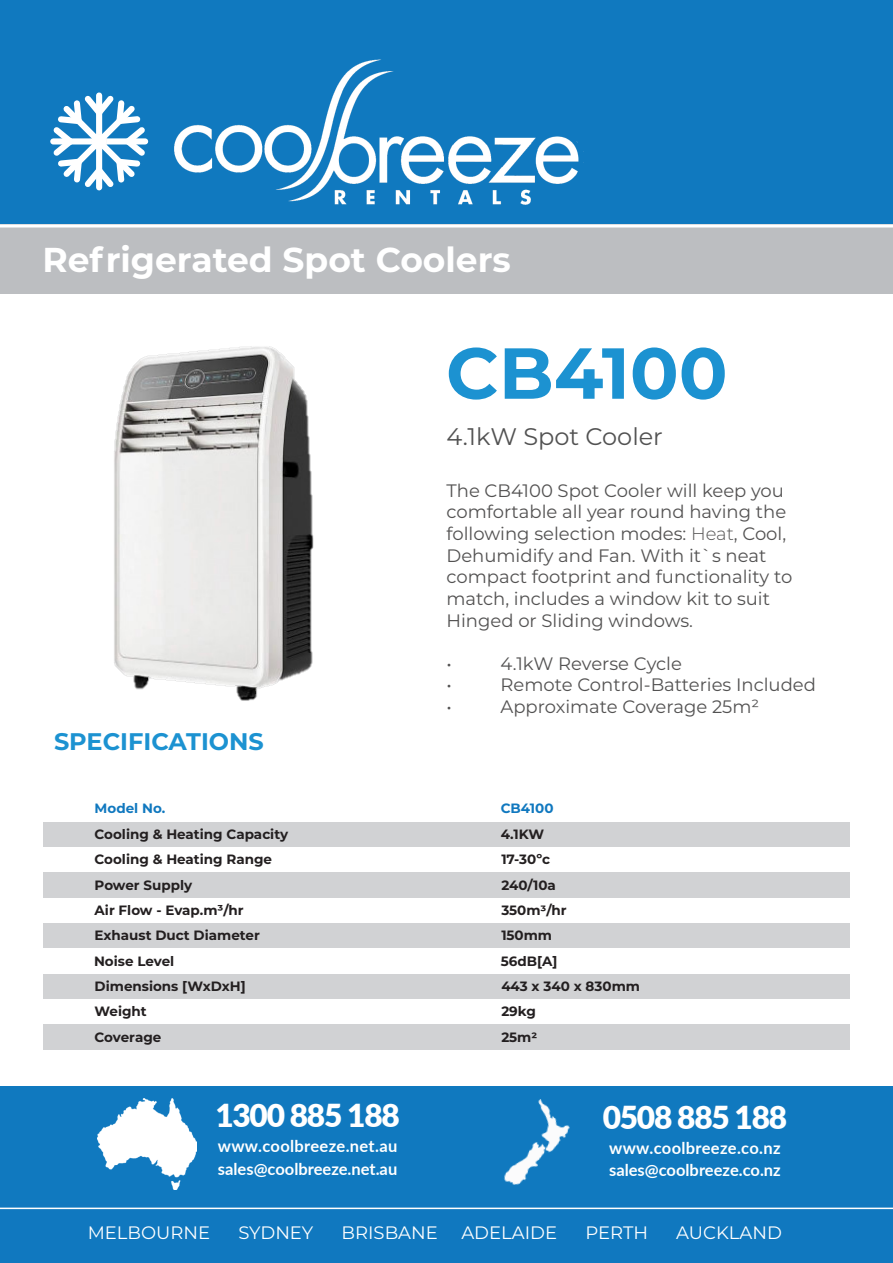
<style>
.page{position:relative;width:893px;height:1263px;background:#fff}
.page>*{position:absolute;margin:0;border:0;box-sizing:border-box;transform-origin:0 0}
.t1{font:700 72px "Montserrat";color:#1c92d1}
.t2{font:700 34.5px "Montserrat";color:#fff}
.t3{font:900 31.65px "Lato";letter-spacing:-.04em;color:#fff}
.t4{font:25.95px "Myriad Pro";color:#fff}
.t5{font:24px "Montserrat";color:#525252}
.t6{font:700 24px "Montserrat";color:#1c92d1}
.t7{font:18px/21.6px "Montserrat";color:#535252}
.t8{font:18px "Montserrat";color:#fff}
.t9{font:700 16.5px "Lato";color:#fff}
.t10{font:700 16.5px "Lato";letter-spacing:.02em;color:#fff}
.t11{font:700 13.5px "Montserrat";color:#231f20}
.t12{font:700 13.5px "Montserrat";color:#1078bf}
.s1{font-weight:300}
</style>
<div class="page">
<div style="left:0;top:1201px;width:893px;height:62px;background:#1078bf"></div>
<div style="left:0;top:1086px;width:893px;height:115px;background:#1079bf"></div>
<img style="left:114px;top:346px;width:200px;height:355px">
<img style="left:504px;top:1099px;width:66px;height:86px">
<img style="left:97px;top:1098px;width:99px;height:91px">
<div style="left:43px;top:822px;width:403px;height:25px;background:#d1d2d4"></div>
<div style="left:446px;top:822px;width:404px;height:25px;background:#d1d2d4"></div>
<hr style="left:0;top:1207px;width:893px;height:2px;background:#fff">
<div style="left:43px;top:872px;width:403px;height:26px;background:#d1d2d4"></div>
<div style="left:446px;top:872px;width:404px;height:26px;background:#d1d2d4"></div>
<div style="left:43px;top:923px;width:403px;height:26px;background:#d1d2d4"></div>
<div style="left:446px;top:923px;width:404px;height:26px;background:#d1d2d4"></div>
<div style="left:43px;top:974px;width:403px;height:25px;background:#d1d2d4"></div>
<div style="left:446px;top:974px;width:404px;height:25px;background:#d1d2d4"></div>
<div style="left:43px;top:1025px;width:403px;height:25px;background:#d1d2d4"></div>
<div style="left:446px;top:1025px;width:404px;height:25px;background:#d1d2d4"></div>
<div style="left:0;top:89px;width:893px;height:204px;background:#bcbec1"></div>
<div style="left:0;top:0;width:893px;height:224px;background:#1079bf"></div>
<hr style="left:0;top:224px;width:893px;height:3px;background:#fff">
<svg style="left:50px;top:92px;width:99px;height:99px"></svg>
<img style="left:174px;top:60px;width:410px;height:145px">
<p class="t2" style="left:43px;top:235px;width:470px">Refrigerated Spot Coolers</p>
<p class="t6" style="left:54px;top:724px;width:211px">SPECIFICATIONS</p>
<p class="t1" style="left:446px;top:321px;width:283px">CB4100</p>
<p class="t5" style="left:446px;top:420px;width:218px">4.1kW Spot Cooler</p>
<p class="t7" style="left:446px;top:479px;width:347px">The CB4100 Spot Cooler will keep you comfortable all year round having the following selection modes: <span class="s1">Heat</span>, Cool, Dehumidify and Fan. With it`s neat compact footprint and functionality to match, includes a window kit to suit Hinged or Sliding windows.</p>
<p class="t7" style="left:446px;top:652px;width:7px">•</p>
<p class="t7" style="left:500px;top:652px;width:183px">4.1kW Reverse Cycle</p>
<p class="t7" style="left:446px;top:673px;width:7px">•</p>
<p class="t7" style="left:500px;top:673px;width:317px">Remote Control-Batteries Included</p>
<p class="t7" style="left:446px;top:695px;width:7px">•</p>
<p class="t7" style="left:500px;top:695px;width:260px">Approximate Coverage 25m²</p>
<p class="t12" style="left:95px;top:799px;width:72px">Model No.</p>
<p class="t12" style="left:501px;top:799px;width:54px">CB4100</p>
<p class="t11" style="left:95px;top:824px;width:195px">Cooling &amp; Heating Capacity</p>
<p class="t11" style="left:501px;top:824px;width:45px">4.1KW</p>
<p class="t11" style="left:95px;top:849px;width:179px">Cooling &amp; Heating Range</p>
<p class="t11" style="left:501px;top:849px;width:50px">17-30ºc</p>
<p class="t11" style="left:95px;top:875px;width:99px">Power Supply</p>
<p class="t11" style="left:501px;top:875px;width:56px">240/10a</p>
<p class="t11" style="left:95px;top:900px;width:151px">Air Flow - Evap.m3/hr</p>
<p class="t11" style="left:501px;top:900px;width:67px">350m3/hr</p>
<p class="t11" style="left:95px;top:925px;width:167px">Exhaust Duct Diameter</p>
<p class="t11" style="left:501px;top:925px;width:52px">150mm</p>
<p class="t11" style="left:94px;top:951px;width:82px">Noise Level</p>
<p class="t11" style="left:501px;top:951px;width:58px">56dB[A]</p>
<p class="t11" style="left:95px;top:976px;width:153px">Dimensions [WxDxH]</p>
<p class="t11" style="left:501px;top:976px;width:140px">443 x 340 x 830mm</p>
<p class="t11" style="left:95px;top:1001px;width:54px">Weight</p>
<p class="t11" style="left:501px;top:1001px;width:36px">29kg</p>
<p class="t11" style="left:95px;top:1027px;width:68px">Coverage</p>
<p class="t11" style="left:501px;top:1027px;width:37px">25m2</p>
<p class="t3" style="left:215px;top:1092px;width:186px">1300 885 188</p>
<p class="t10" style="left:218px;top:1134px;width:181px">www.coolbreeze.net.au</p>
<p class="t9" style="left:218px;top:1157px;width:181px">sales@coolbreeze.net.au</p>
<p class="t3" style="left:603px;top:1093px;width:186px">0508 885 188</p>
<p class="t10" style="left:609px;top:1136px;width:173px">www.coolbreeze.co.nz</p>
<p class="t9" style="left:609px;top:1158px;width:173px">sales@coolbreeze.co.nz</p>
<p class="t4" style="left:521px;top:1133px;width:244px">www.coolbreeze.co.nz</p>
<p class="t8" style="left:88px;top:1220px;width:124px">MELBOURNE</p>
<p class="t8" style="left:238px;top:1220px;width:76px">SYDNEY</p>
<p class="t8" style="left:342px;top:1220px;width:98px">BRISBANE</p>
<p class="t8" style="left:461px;top:1220px;width:97px">ADELAIDE</p>
<p class="t8" style="left:585px;top:1220px;width:64px">PERTH</p>
<p class="t8" style="left:676px;top:1220px;width:107px">AUCKLAND</p>
</div>
